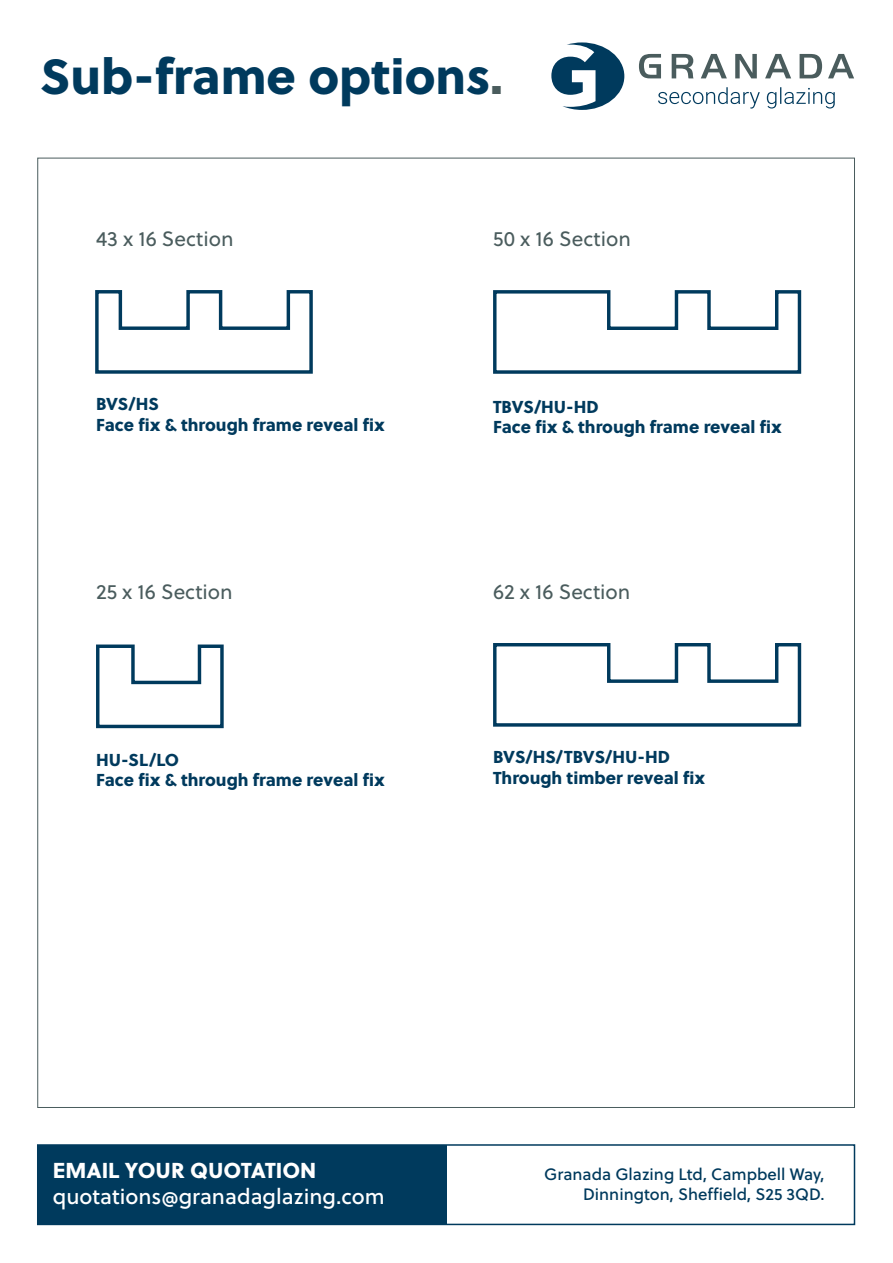
<style>
.page{position:relative;width:893px;height:1263px;background:#fff}
.page>*{position:absolute;margin:0;border:0;box-sizing:border-box;transform-origin:0 0}
.t1{font:49.2px "Soleil Xb";color:#003a5d}
.t2{font:21.6px "Soleil Bk";color:#fff}
.t3{font:21.6px "Soleil Xb";color:#fff}
.t4{font:20.7px "Soleil";color:#4a5c5d}
.t5{font:17.25px "Soleil Xb";color:#003a5d}
.t6{font:16.5px "Soleil Bk";color:#003a5d}
.s1{color:#4a5c5d}
</style>
<div class="page">
<svg style="left:95px;top:290px;width:218px;height:84px"></svg>
<div style="left:38px;top:1145px;width:408px;height:79px;background:#003a5d"></div>
<svg style="left:672px;top:54px;width:21px;height:24px"></svg>
<svg style="left:701px;top:54px;width:26px;height:24px"></svg>
<svg style="left:735px;top:54px;width:22px;height:24px"></svg>
<svg style="left:765px;top:54px;width:26px;height:24px"></svg>
<svg style="left:800px;top:54px;width:22px;height:24px"></svg>
<svg style="left:828px;top:54px;width:26px;height:24px"></svg>
<svg style="left:551px;top:42px;width:73px;height:68px"></svg>
<svg style="left:639px;top:54px;width:22px;height:24px"></svg>
<svg style="left:658px;top:87px;width:177px;height:22px"></svg>
<div style="left:37px;top:1144px;width:818px;height:81px;border:2px solid #003a5d"></div>
<svg style="left:96px;top:644px;width:128px;height:85px"></svg>
<svg style="left:493px;top:290px;width:309px;height:84px"></svg>
<svg style="left:493px;top:643px;width:309px;height:84px"></svg>
<p class="t1" style="left:41px;top:38px;width:464px">Sub-frame options<span class="s1">.</span></p>
<p class="t4" style="left:96px;top:224px;width:139px">43 x 16 Section</p>
<p class="t4" style="left:493px;top:224px;width:139px">50 x 16 Section</p>
<p class="t5" style="left:96px;top:390px;width:64px">BVS/HS</p>
<p class="t5" style="left:96px;top:411px;width:290px">Face fix &amp; through frame reveal fix</p>
<p class="t5" style="left:493px;top:393px;width:107px">TBVS/HU-HD</p>
<p class="t5" style="left:493px;top:414px;width:290px">Face fix &amp; through frame reveal fix</p>
<p class="t4" style="left:96px;top:577px;width:138px">25 x 16 Section</p>
<p class="t4" style="left:493px;top:577px;width:139px">62 x 16 Section</p>
<p class="t5" style="left:96px;top:746px;width:85px">HU-SL/LO</p>
<p class="t5" style="left:96px;top:767px;width:290px">Face fix &amp; through frame reveal fix</p>
<p class="t5" style="left:493px;top:743px;width:178px">BVS/HS/TBVS/HU-HD</p>
<p class="t5" style="left:493px;top:764px;width:213px">Through timber reveal fix</p>
<p class="t3" style="left:53px;top:1153px;width:265px">EMAIL YOUR QUOTATION</p>
<p class="t2" style="left:53px;top:1180px;width:333px">quotations@granadaglazing.com</p>
<p class="t6" style="left:544px;top:1162px;width:282px">Granada Glazing Ltd, Campbell Way,</p>
<p class="t6" style="left:583px;top:1181px;width:243px">Dinnington, Sheffield, S25 3QD.</p>
</div>
